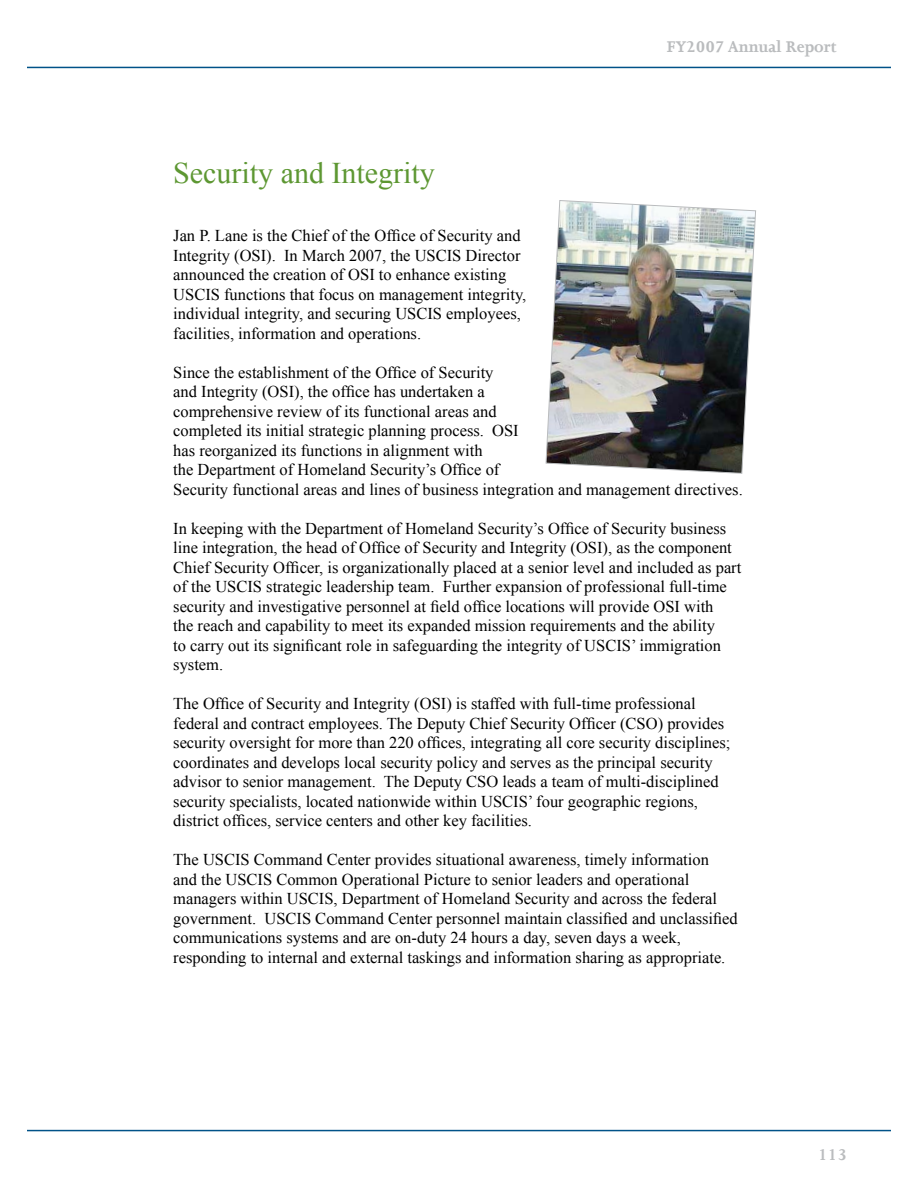
<style>
.page{position:relative;width:918px;height:1188px;background:#fff}
.page>*{position:absolute;margin:0;border:0;box-sizing:border-box;transform-origin:0 0}
.t1{font:30px "Times New Roman";color:#5d9732}
.t2{font:700 18px "Joanna";color:#babcbe}
.t3{font:16.5px/19.5px "Times New Roman";color:#000}
</style>
<div class="page">
<hr style="left:27px;top:67px;width:864px;height:1px;background:#005288">
<hr style="left:27px;top:1130px;width:864px;height:1px;background:#005288">
<img style="left:545px;top:200px;width:211px;height:274px">
<h1 class="t1" style="left:173px;top:153px;width:263px">Security and Integrity</h1>
<p class="t2" style="left:667px;top:35px;width:171px">FY2007 Annual Report</p>
<p class="t3" style="left:173px;top:226px;width:355px">Jan P. Lane is the Chief of the Office of Security and Integrity (OSI). In March 2007, the USCIS Director announced the creation of OSI to enhance existing USCIS functions that focus on management integrity, individual integrity, and securing USCIS employees, facilities, information and operations.</p>
<p class="t3" style="left:173px;top:362px;width:571px">Since the establishment of the Office of Security<br>and Integrity (OSI), the office has undertaken a<br>comprehensive review of its functional areas and<br>completed its initial strategic planning process. OSI<br>has reorganized its functions in alignment with<br>the Department of Homeland Security’s Office of<br>Security functional areas and lines of business integration and management directives.</p>
<p class="t3" style="left:173px;top:518px;width:570px">In keeping with the Department of Homeland Security’s Office of Security business line integration, the head of Office of Security and Integrity (OSI), as the component Chief Security Officer, is organizationally placed at a senior level and included as part of the USCIS strategic leadership team. Further expansion of professional full-time security and investigative personnel at field office locations will provide OSI with<br>the reach and capability to meet its expanded mission requirements and the ability<br>to carry out its significant role in safeguarding the integrity of USCIS’ immigration system.</p>
<p class="t3" style="left:173px;top:694px;width:559px">The Office of Security and Integrity (OSI) is staffed with full-time professional federal and contract employees. The Deputy Chief Security Officer (CSO) provides security oversight for more than 220 offices, integrating all core security disciplines; coordinates and develops local security policy and serves as the principal security advisor to senior management. The Deputy CSO leads a team of multi-disciplined security specialists, located nationwide within USCIS’ four geographic regions, district offices, service centers and other key facilities.</p>
<p class="t3" style="left:173px;top:850px;width:566px">The USCIS Command Center provides situational awareness, timely information<br>and the USCIS Common Operational Picture to senior leaders and operational managers within USCIS, Department of Homeland Security and across the federal government. USCIS Command Center personnel maintain classified and unclassified communications systems and are on-duty 24 hours a day, seven days a week, responding to internal and external taskings and information sharing as appropriate.</p>
<p class="t2" style="left:818px;top:1143px;width:30px">113</p>
</div>
